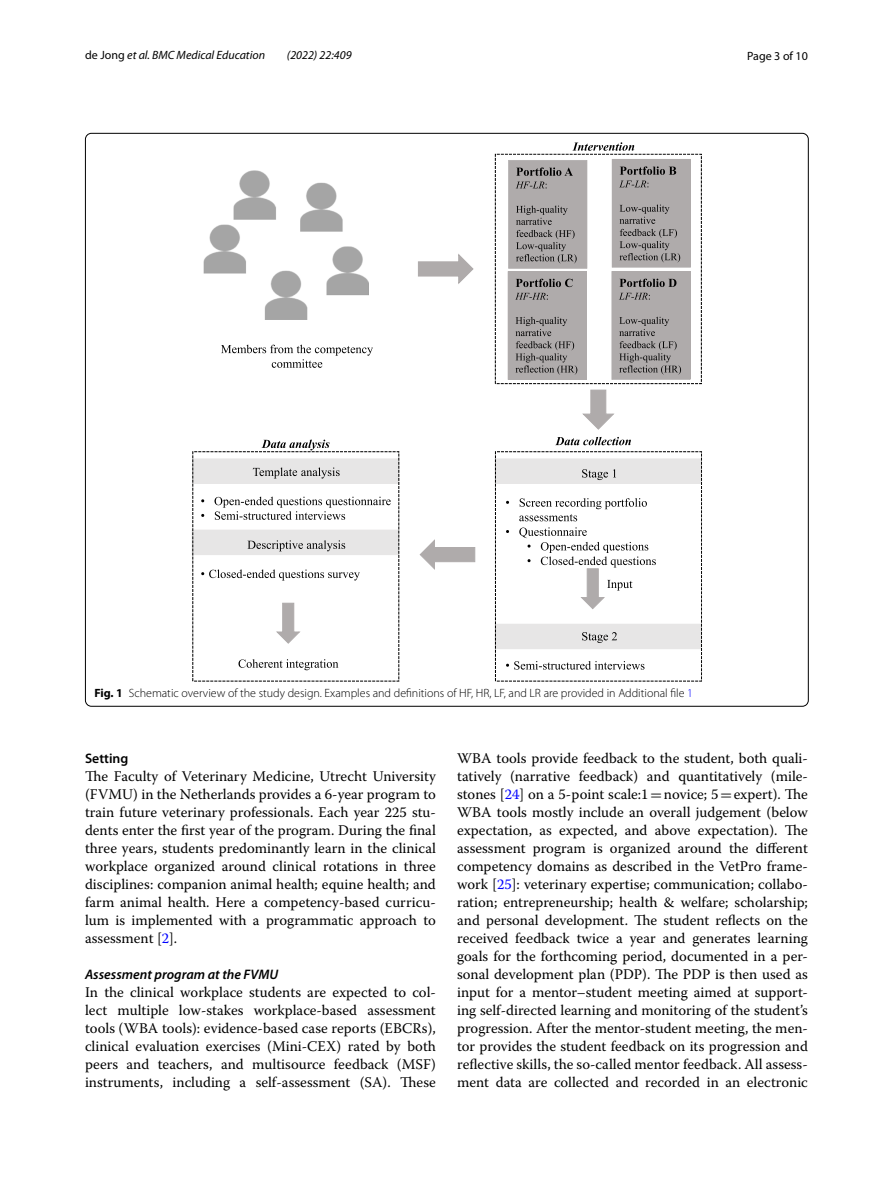
<style>
.page{position:relative;width:893px;height:1187px;background:#fff}
.page>*{position:absolute;margin:0;border:0;box-sizing:border-box;transform-origin:0 0}
.t1{font:14.7px/18px "Warnock Pro";color:#000;text-align:justify}
.t2{font:italic 600 13.8px "Myriad Pro";color:#000}
.t3{font:600 13.8px "Myriad Pro";color:#000}
.t4{font:300 12px "Myriad Pro";color:#000}
.t5{font:italic 12px "Myriad Pro";color:#000}
.t6{font:12px "Myriad Pro";color:#000}
.s1{font-style:normal}
.s2{font-weight:700}
.s3{color:#00f}
.s4{font-family:"MTSY"}
</style>
<div class="page">
<img style="left:203px;top:171px;width:165px;height:148px">
<svg style="left:221px;top:344px;width:152px;height:24px"></svg>
<svg style="left:495px;top:154px;width:207px;height:230px"></svg>
<svg style="left:582px;top:389px;width:32px;height:41px"></svg>
<svg style="left:555px;top:437px;width:76px;height:8px"></svg>
<svg style="left:261px;top:439px;width:69px;height:11px"></svg>
<svg style="left:495px;top:451px;width:207px;height:230px"></svg>
<svg style="left:192px;top:451px;width:207px;height:230px"></svg>
<svg style="left:508px;top:160px;width:79px;height:220px;background:#a29e9e"></svg>
<svg style="left:611px;top:159px;width:80px;height:221px;background:#a5a1a1"></svg>
<svg style="left:572px;top:142px;width:62px;height:9px"></svg>
<svg style="left:418px;top:254px;width:56px;height:30px"></svg>
<svg style="left:420px;top:539px;width:55px;height:31px"></svg>
<svg style="left:519px;top:527px;width:137px;height:82px"></svg>
<svg style="left:238px;top:659px;width:100px;height:11px"></svg>
<svg style="left:276px;top:602px;width:25px;height:41px"></svg>
<p class="t5" style="left:85px;top:48px;width:182px"><span class="s1">de Jong</span> et al. BMC Medical Education</p>
<p class="t5" style="left:287px;top:48px;width:66px">(2022) 22:409</p>
<p class="t6" style="left:747px;top:48px;width:62px">Page 3 of 10</p>
<p class="t4" style="left:94px;top:686px;width:600px"><span class="s2">Fig. 1</span> Schematic overview of the study design. Examples and definitions of HF, HR, LF, and LR are provided in Additional file <span class="s3">1</span></p>
<p class="t3" style="left:85px;top:749px;width:45px">Setting</p>
<p class="t1" style="left:85px;top:766px;width:352px">The Faculty of Veterinary Medicine, Utrecht University (FVMU) in the Netherlands provides a 6-year program to train future veterinary professionals. Each year 225 stu&shy;dents enter the first year of the program. During the final three years, students predominantly learn in the clinical workplace organized around clinical rotations in three disciplines: companion animal health; equine health; and farm animal health. Here a competency-based curricu&shy;lum is implemented with a programmatic approach to assessment [<span class="s3">2</span>].</p>
<p class="t2" style="left:85px;top:965px;width:195px">Assessment program at the FVMU</p>
<p class="t1" style="left:85px;top:982px;width:352px">In the clinical workplace students are expected to col&shy;lect multiple low-stakes workplace-based assessment tools (WBA tools): evidence-based case reports (EBCRs), clinical evaluation exercises (Mini-CEX) rated by both peers and teachers, and multisource feedback (MSF) instruments, including a self-assessment (SA). These</p>
<p class="t1" style="left:457px;top:749px;width:352px">WBA tools provide feedback to the student, both quali&shy;tatively (narrative feedback) and quantitatively (mile&shy;stones [<span class="s3">24</span>] on a 5-point scale:1<span class="s4">=</span>novice; 5<span class="s4">=</span>expert). The WBA tools mostly include an overall judgement (below expectation, as expected, and above expectation). The assessment program is organized around the different competency domains as described in the VetPro frame&shy;work [<span class="s3">25</span>]: veterinary expertise; communication; collabo&shy;ration; entrepreneurship; health &amp; welfare; scholarship; and personal development. The student reflects on the received feedback twice a year and generates learning goals for the forthcoming period, documented in a per&shy;sonal development plan (PDP). The PDP is then used as input for a mentor–student meeting aimed at support&shy;ing self-directed learning and monitoring of the student’s progression. After the mentor-student meeting, the men&shy;tor provides the student feedback on its progression and reflective skills, the so-called mentor feedback. All assess&shy;ment data are collected and recorded in an electronic</p>
</div>
